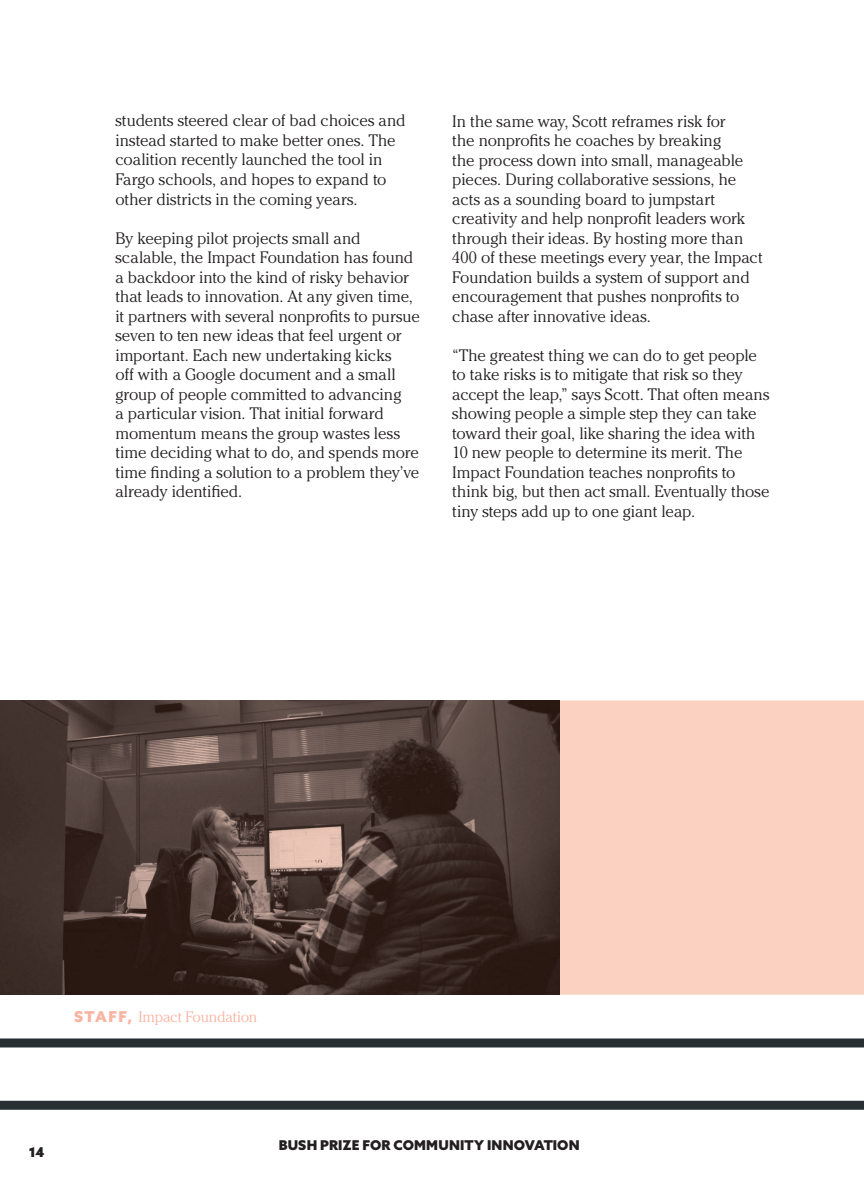
<style>
.page{position:relative;width:864px;height:1188px;background:#fff}
.page>*{position:absolute;margin:0;border:0;box-sizing:border-box;transform-origin:0 0}
.t1{font:300 16.5px/19.5px "Cheltenham";letter-spacing:-.005em;color:#231f20}
.t2{font:300 15px "Cheltenham";letter-spacing:-.015em;color:#f9b4a2}
.t3{font:900 13.5px "Azo Sans";letter-spacing:.01em;color:#231f20}
.s1{font-family:"Azo Sans";font-weight:900}
</style>
<div class="page">
<div style="left:0;top:1038px;width:864px;height:9px;background:#282f32"></div>
<div style="left:0;top:1100px;width:864px;height:9px;background:#282f32"></div>
<div style="left:560px;top:700px;width:304px;height:294px;background:#fbd2c1"></div>
<img style="left:0;top:700px;width:560px;height:294px">
<p class="t1" style="left:115px;top:111px;width:292px">students steered clear of bad choices and instead started to make better ones. The coalition recently launched the tool in Fargo schools, and hopes to expand to other districts in the coming years.</p>
<p class="t1" style="left:115px;top:228px;width:306px">By keeping pilot projects small and scalable, the Impact Foundation has found a backdoor into the kind of risky behavior that leads to innovation. At any given time, it partners with several nonprofts to pursue seven to ten new ideas that feel urgent or important. Each new undertaking kicks<br>off with a Google document and a small group of people committed to advancing<br>a particular vision. That initial forward momentum means the group wastes less time deciding what to do, and spends more time fnding a solution to a problem they’ve already identifed.</p>
<p class="t1" style="left:452px;top:111px;width:312px">In the same way, Scott reframes risk for<br>the nonprofts he coaches by breaking<br>the process down into small, manageable pieces. During collaborative sessions, he acts as a sounding board to jumpstart creativity and help nonproft leaders work through their ideas. By hosting more than 400 of these meetings every year, the Impact Foundation builds a system of support and encouragement that pushes nonprofts to chase after innovative ideas.</p>
<p class="t1" style="left:452px;top:345px;width:319px">“The greatest thing we can do to get people to take risks is to mitigate that risk so they accept the leap,” says Scott. That often means showing people a simple step they can take toward their goal, like sharing the idea with 10 new people to determine its merit. The Impact Foundation teaches nonprofts to think big, but then act small. Eventually those tiny steps add up to one giant leap.</p>
<p class="t2" style="left:74px;top:1008px;width:185px"><span class="s1">STAFF,</span> Impact Foundation</p>
<p class="t3" style="left:29px;top:1142px;width:17px">14</p>
<p class="t3" style="left:279px;top:1136px;width:302px">BUSH PRIZE FOR COMMUNITY INNOVATION</p>
</div>
